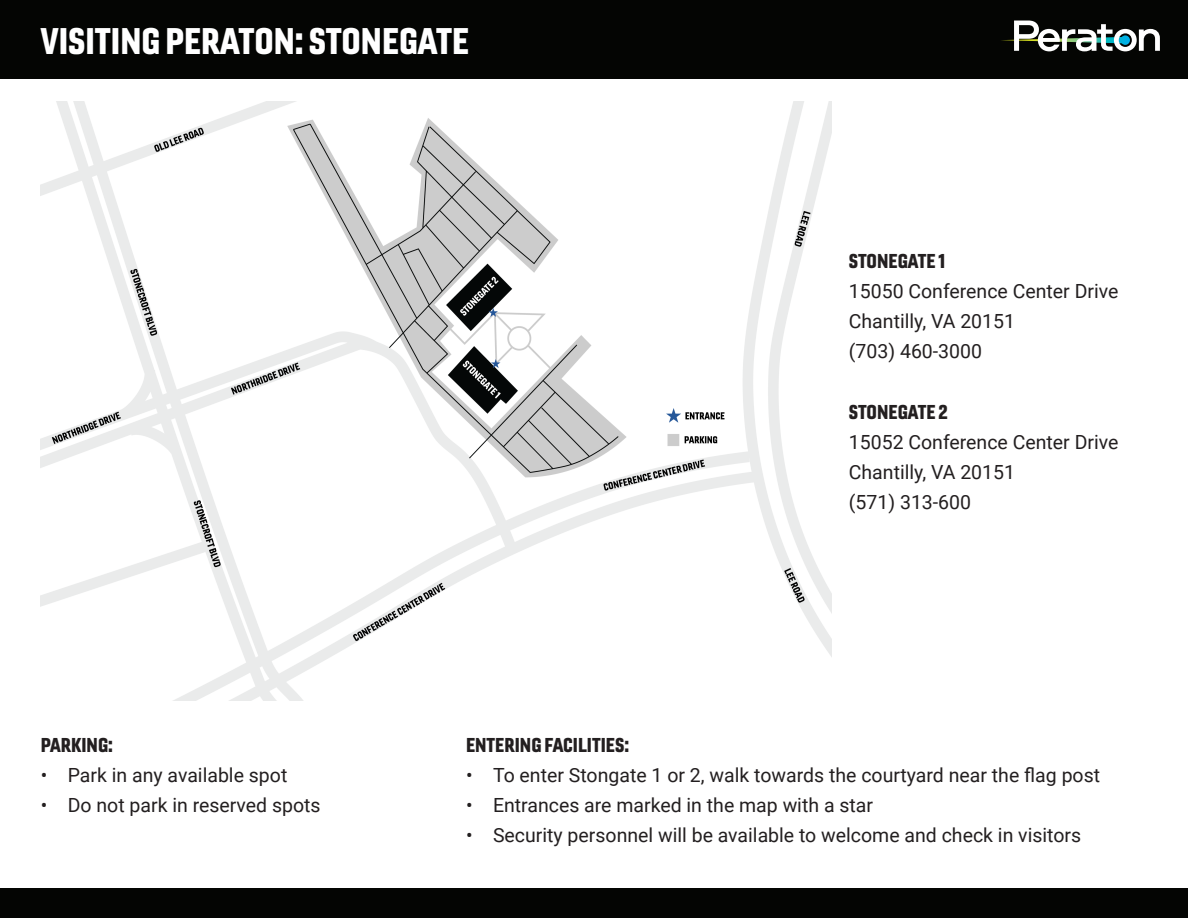
<style>
.page{position:relative;width:1188px;height:918px;background:#fff}
.page>*{position:absolute;margin:0;border:0;box-sizing:border-box;transform-origin:0 0}
.About_Peraton_Headline{font:36px "Gineso Con Bla";color:#fff}
.t1{font:19.5px "Roboto";color:#231f20}
.t2{font:19.5px "Gineso Con Bla";color:#231f20}
</style>
<div class="page">
<div style="left:0;top:0;width:1188px;height:79px;background:#040503"></div>
<svg style="left:1001px;top:21px;width:159px;height:30px"></svg>
<div style="left:0;top:888px;width:1188px;height:30px;background:#040503"></div>
<img style="left:41px;top:102px;width:791px;height:599px">
<p class="About_Peraton_Headline" style="left:40px;top:17px;width:430px">VISITING PERATON: STONEGATE</p>
<p class="t2" style="left:849px;top:248px;width:98px">STONEGATE 1</p>
<p class="t1" style="left:849px;top:277px;width:271px">15050 Conference Center Drive</p>
<p class="t1" style="left:849px;top:308px;width:168px">Chantilly, VA 20151</p>
<p class="t1" style="left:849px;top:338px;width:135px">(703) 460-3000</p>
<p class="t2" style="left:849px;top:399px;width:101px">STONEGATE 2</p>
<p class="t1" style="left:849px;top:428px;width:271px">15052 Conference Center Drive</p>
<p class="t1" style="left:849px;top:458px;width:168px">Chantilly, VA 20151</p>
<p class="t1" style="left:849px;top:488px;width:124px">(571) 313-600</p>
<p class="t2" style="left:41px;top:732px;width:74px">PARKING:</p>
<p class="t1" style="left:41px;top:761px;width:248px">• Park in any available spot</p>
<p class="t1" style="left:41px;top:791px;width:281px">• Do not park in reserved spots</p>
<p class="t2" style="left:466px;top:732px;width:165px">ENTERING FACILITIES:</p>
<p class="t1" style="left:466px;top:761px;width:636px">• To enter Stongate 1 or 2, walk towards the courtyard near the flag post</p>
<p class="t1" style="left:466px;top:791px;width:409px">• Entrances are marked in the map with a star</p>
<p class="t1" style="left:466px;top:822px;width:617px">• Security personnel will be available to welcome and check in visitors</p>
</div>
